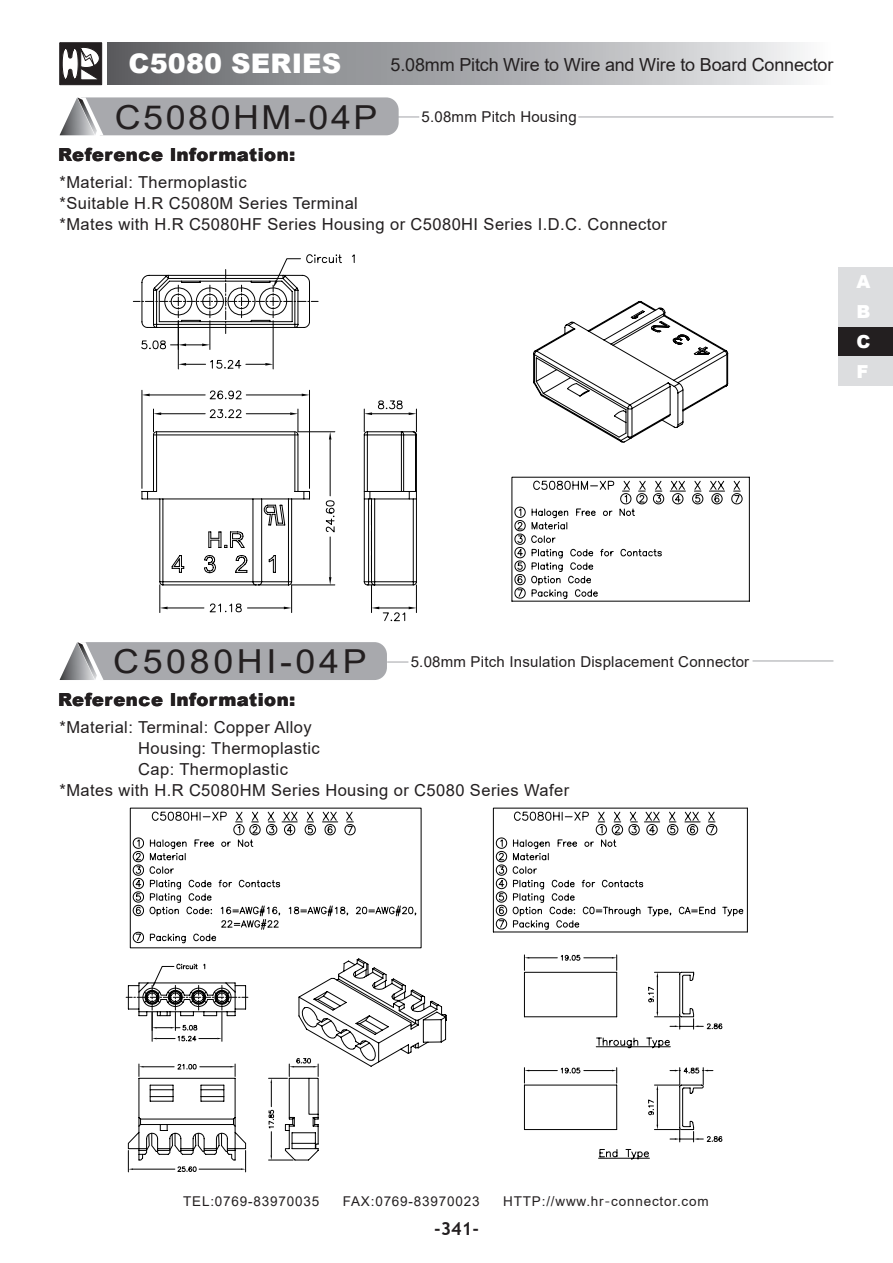
<style>
.page{position:relative;width:893px;height:1263px;background:#fff}
.page>*{position:absolute;margin:0;border:0;box-sizing:border-box;transform-origin:0 0}
.t1{font:33px "Arial";letter-spacing:.085em;color:#231f20;scale:1.09 1}
.t2{font:900 27px "Arial";letter-spacing:.005em;color:#fff}
.t3{font:18px "Arial";letter-spacing:-.01em;color:#231f20}
.t4{font:900 18px "Arial";letter-spacing:.03em;color:#231f20}
.t5{font:700 18px "Trebuchet MS";color:#231f20}
.t6{font:900 18px/30px "Arial";color:#fff;text-align:justify}
.t7{font:16.5px/21px "Arial";letter-spacing:.025em;color:#231f20}
.t8{font:15px "Arial";letter-spacing:.015em;color:#231f20}
.t9{font:13.5px "Arial";letter-spacing:.06em;color:#231f20}
.s1{font-family:"Microsoft Jheng Hei"}
</style>
<div class="page">
<div style="left:838px;top:267px;width:55px;height:30px;background:#dcdddf"></div>
<div style="left:838px;top:297px;width:55px;height:30px;background:#dcdddf"></div>
<div style="left:838px;top:327px;width:55px;height:30px;background:#231f20"></div>
<div style="left:838px;top:356px;width:55px;height:30px;background:#dcdddf"></div>
<div style="left:107px;top:43px;width:726px;height:42px;background:linear-gradient(to right,#606165,#f2f3f5)"></div>
<svg style="left:59px;top:42px;width:43px;height:43px"></svg>
<hr style="left:752px;top:660px;width:81px;height:1px;background:#a8a9ad">
<hr style="left:578px;top:116px;width:255px;height:1px;background:#a8a9ad">
<svg style="left:60px;top:97px;width:359px;height:38px;background:#afb0b4"></svg>
<svg style="left:60px;top:642px;width:348px;height:38px;background:#afb0b4"></svg>
<svg style="left:142px;top:254px;width:275px;height:367px"></svg>
<svg style="left:533px;top:301px;width:195px;height:141px"></svg>
<svg style="left:524px;top:954px;width:198px;height:205px"></svg>
<svg style="left:126px;top:965px;width:191px;height:207px"></svg>
<svg style="left:169px;top:958px;width:278px;height:194px"></svg>
<svg style="left:511px;top:477px;width:239px;height:125px"></svg>
<svg style="left:130px;top:808px;width:292px;height:140px"></svg>
<svg style="left:493px;top:808px;width:255px;height:124px"></svg>
<h2 class="t2" style="left:129px;top:44px;width:214px">C5080 SERIES</h2>
<h1 class="t1" style="left:115px;top:95px;width:242px">C5080HM-04P</h1>
<p class="t4" style="left:58px;top:141px;width:239px">Reference lnformation:</p>
<p class="t3" style="left:391px;top:52px;width:444px">5.08mm Pitch Wire to Wire and Wire to Board Connector</p>
<p class="t8" style="left:422px;top:107px;width:157px">5.08mm Pitch Housing</p>
<p class="t7" style="left:60px;top:171px;width:609px">*Material: Thermoplastic<br>*Suitable H.R C5080M Series Terminal<br>*Mates with H.R C5080HF Series Housing or C5080HI Series I.D.C. Connector</p>
<p class="t6" style="left:856px;top:266px;width:16px">A B C F</p>
<h1 class="t1" style="left:113px;top:639px;width:234px">C5080HI-04P</h1>
<p class="t4" style="left:58px;top:686px;width:239px">Reference lnformation:</p>
<p class="t8" style="left:411px;top:652px;width:340px">5.08mm Pitch Insulation Displacement Connector</p>
<p class="t7" style="left:60px;top:717px;width:254px">*Material: Terminal: Copper Alloy</p>
<p class="t7" style="left:138px;top:738px;width:183px">Housing: Thermoplastic</p>
<p class="t7" style="left:138px;top:759px;width:151px">Cap: Thermoplastic</p>
<p class="t7" style="left:60px;top:780px;width:511px">*Mates with H.R C5080HM Series Housing or C5080 Series Wafer</p>
<p class="t9" style="left:183px;top:1192px;width:138px">TEL:0769-83970035</p>
<p class="t9" style="left:343px;top:1192px;width:138px">FAX:0769-83970023</p>
<p class="t9" style="left:503px;top:1192px;width:207px">HTTP://www.hr<span class="s1">-</span>connector.com</p>
<p class="t5" style="left:434px;top:1218px;width:46px">-341-</p>
</div>
